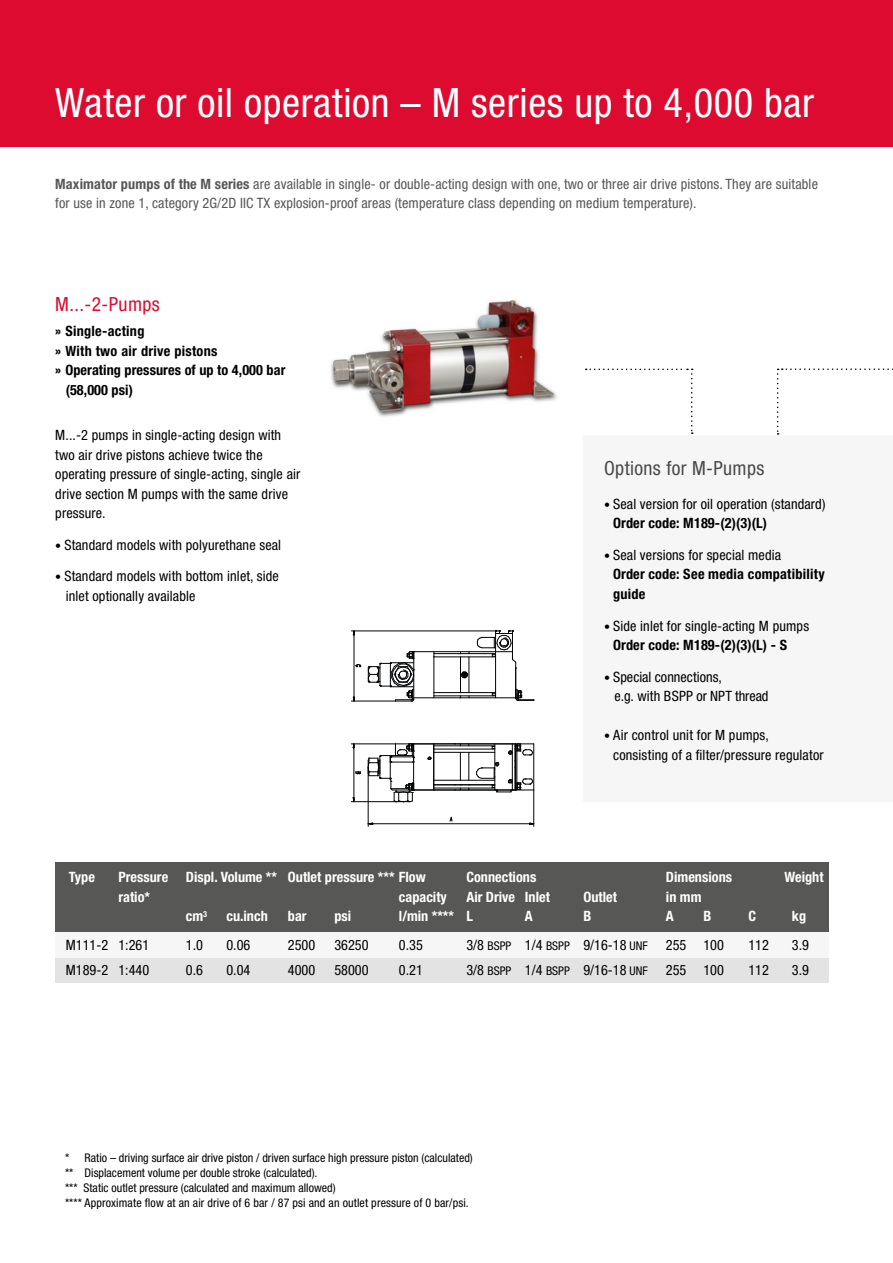
<style>
.page{position:relative;width:893px;height:1263px;background:#fff}
.page>*{position:absolute;margin:0;border:0;box-sizing:border-box;transform-origin:0 0}
.t1{font:condensed 40.5px "Helvetica Neue LT Std";letter-spacing:.015em;color:#fff}
.t2{font:condensed 19.5px "Helvetica Neue LT Std";letter-spacing:.02em;color:#4a4a49}
.t3{font:condensed 19.5px "Helvetica Neue LT Std";letter-spacing:.02em;color:#dd0b2f}
.t4{font:condensed 14.25px/19.5px "Helvetica Neue LT Std";letter-spacing:.01em;color:#000}
.t5{font:condensed 14.25px/19.5px "Helvetica Neue LT Std";letter-spacing:.01em;color:#575756}
.t6{font:700 condensed 14.25px/19.5px "Helvetica Neue LT Std";letter-spacing:.015em;color:#000}
.t7{font:700 condensed 14.25px "Helvetica Neue LT Std";color:#fff}
.t8{font:condensed 12px/15px "Helvetica Neue LT Std";color:#000}
.s1{font-weight:700}
.s2{font-size:12px}
.s3{font-weight:400;font-size:12px}
.s4{font-weight:400}
</style>
<div class="page">
<div style="left:0;top:0;width:893px;height:146px;background:#dd0b2f"></div>
<div style="left:584px;top:435px;width:309px;height:366px;background:#f6f6f6"></div>
<svg style="left:586px;top:369px;width:107px;height:65px"></svg>
<svg style="left:777px;top:368px;width:116px;height:67px"></svg>
<img style="left:331px;top:300px;width:226px;height:117px">
<hr style="left:495px;top:633px;width:1px;height:65px;background:#010203">
<hr style="left:515px;top:662px;width:1px;height:36px;background:#010203">
<hr style="left:414px;top:697px;width:102px;height:1px;background:#010203">
<hr style="left:434px;top:695px;width:62px;height:1px;background:#010203">
<hr style="left:433px;top:652px;width:1px;height:46px;background:#010203">
<hr style="left:434px;top:692px;width:62px;height:1px;background:#010203">
<hr style="left:434px;top:656px;width:62px;height:1px;background:#010203">
<hr style="left:434px;top:653px;width:62px;height:1px;background:#010203">
<hr style="left:414px;top:651px;width:98px;height:1px;background:#010203">
<svg style="left:476px;top:630px;width:41px;height:38px"></svg>
<svg style="left:515px;top:689px;width:19px;height:12px"></svg>
<hr style="left:460px;top:657px;width:1px;height:36px;background:#010203">
<svg style="left:461px;top:671px;width:8px;height:8px"></svg>
<hr style="left:469px;top:657px;width:1px;height:36px;background:#010203">
<hr style="left:351px;top:630px;width:145px;height:1px;background:#010203">
<hr style="left:351px;top:701px;width:45px;height:1px;background:#010203">
<hr style="left:354px;top:631px;width:1px;height:70px;background:#010203">
<svg style="left:352px;top:651px;width:63px;height:51px"></svg>
<hr style="left:434px;top:745px;width:61px;height:1px;background:#010203">
<hr style="left:434px;top:780px;width:61px;height:1px;background:#010203">
<hr style="left:434px;top:752px;width:61px;height:1px;background:#010203">
<hr style="left:434px;top:743px;width:81px;height:1px;background:#010203">
<hr style="left:434px;top:788px;width:61px;height:1px;background:#010203">
<hr style="left:434px;top:784px;width:61px;height:1px;background:#010203">
<hr style="left:434px;top:790px;width:61px;height:1px;background:#010203">
<hr style="left:434px;top:749px;width:61px;height:1px;background:#010203">
<svg style="left:454px;top:743px;width:7px;height:3px"></svg>
<svg style="left:468px;top:752px;width:2px;height:38px"></svg>
<svg style="left:454px;top:752px;width:7px;height:39px"></svg>
<svg style="left:367px;top:743px;width:67px;height:60px"></svg>
<svg style="left:476px;top:743px;width:58px;height:49px"></svg>
<hr style="left:368px;top:767px;width:1px;height:59px;background:#010203">
<hr style="left:533px;top:790px;width:1px;height:36px;background:#010203">
<hr style="left:368px;top:823px;width:166px;height:1px;background:#010203">
<svg style="left:367px;top:822px;width:7px;height:3px"></svg>
<svg style="left:529px;top:822px;width:6px;height:3px"></svg>
<svg style="left:449px;top:816px;width:4px;height:6px"></svg>
<hr style="left:351px;top:743px;width:44px;height:1px;background:#010203">
<hr style="left:351px;top:801px;width:45px;height:1px;background:#010203">
<hr style="left:353px;top:744px;width:1px;height:58px;background:#010203">
<svg style="left:352px;top:743px;width:3px;height:6px"></svg>
<svg style="left:355px;top:771px;width:6px;height:4px"></svg>
<div style="left:55px;top:957px;width:774px;height:26px;background:#e3e3e3"></div>
<div style="left:55px;top:862px;width:774px;height:70px;background:#575756"></div>
<div style="left:55px;top:932px;width:774px;height:26px;background:#f6f6f6"></div>
<h1 class="t1" style="left:55px;top:80px;width:760px">Water or oil operation – M series up to 4,000 bar</h1>
<p class="t5" style="left:55px;top:174px;width:764px"><span class="s1">Maximator pumps of the M series</span> are available in single- or double-acting design with one, two or three air drive pistons. They are suitable for use in zone 1, category 2G/2D IIC TX explosion-proof areas (temperature class depending on medium temperature).</p>
<h2 class="t3" style="left:55px;top:293px;width:106px">M...-2-Pumps</h2>
<p class="t6" style="left:55px;top:321px;width:91px">» Single-acting</p>
<p class="t6" style="left:55px;top:341px;width:164px">» With two air drive pistons</p>
<p class="t6" style="left:55px;top:360px;width:232px">» Operating pressures of up to 4,000 bar</p>
<p class="t6" style="left:66px;top:380px;width:69px">(58,000 psi)</p>
<p class="t4" style="left:55px;top:425px;width:247px">M...-2 pumps in single-acting design with two air drive pistons achieve twice the operating pressure of single-acting, single air drive section M pumps with the same drive pressure.</p>
<p class="t4" style="left:55px;top:535px;width:227px"><span class="s2">•</span> Standard models with polyurethane seal</p>
<p class="t4" style="left:66px;top:566px;width:215px;text-indent:-11px"><span class="s2">•</span> Standard models with bottom inlet, side inlet optionally available</p>
<h2 class="t2" style="left:604px;top:457px;width:162px">Options for M-Pumps</h2>
<p class="t4" style="left:613px;top:494px;width:214px;text-indent:-9px"><span class="s2">•</span> Seal version for oil operation (standard)<br><span class="s1">Order code: M189-(2)(3)(L)</span></p>
<p class="t6" style="left:613px;top:545px;width:213px;text-indent:-9px"><span class="s3">•</span> <span class="s4">Seal versions for special media<br></span>Order code: See media compatibility guide</p>
<p class="t4" style="left:613px;top:616px;width:198px;text-indent:-9px"><span class="s2">•</span> Side inlet for single-acting M pumps<br><span class="s1">Order code: M189-(2)(3)(L) - S</span></p>
<p class="t4" style="left:614px;top:667px;width:156px;text-indent:-10px"><span class="s2">•</span> Special connections,<br>e.g. with BSPP or NPT thread</p>
<p class="t4" style="left:613px;top:725px;width:212px;text-indent:-9px"><span class="s2">•</span> Air control unit for M pumps, consisting of a filter/pressure regulator</p>
<p class="t7" style="left:69px;top:869px;width:28px">Type</p>
<p class="t7" style="left:118px;top:869px;width:309px">Pressure Displ. Volume ** Outlet pressure *** Flow</p>
<p class="t7" style="left:466px;top:869px;width:71px">Connections</p>
<p class="t7" style="left:666px;top:869px;width:68px">Dimensions</p>
<p class="t7" style="left:784px;top:869px;width:41px">Weight</p>
<p class="t7" style="left:118px;top:888px;width:33px">ratio*</p>
<p class="t7" style="left:399px;top:888px;width:49px">capacity</p>
<p class="t7" style="left:466px;top:888px;width:85px">Air Drive Inlet</p>
<p class="t7" style="left:583px;top:888px;width:35px">Outlet</p>
<p class="t7" style="left:666px;top:888px;width:37px">in mm</p>
<p class="t7" style="left:186px;top:908px;width:23px">cm<sup>3</sup></p>
<p class="t7" style="left:226px;top:908px;width:43px">cu.inch</p>
<p class="t7" style="left:288px;top:908px;width:20px">bar</p>
<p class="t7" style="left:334px;top:908px;width:18px">psi</p>
<p class="t7" style="left:399px;top:908px;width:76px">l/min **** L</p>
<p class="t7" style="left:525px;top:908px;width:9px">A</p>
<p class="t7" style="left:583px;top:908px;width:9px">B</p>
<p class="t7" style="left:666px;top:908px;width:9px">A</p>
<p class="t7" style="left:703px;top:908px;width:9px">B</p>
<p class="t7" style="left:748px;top:908px;width:9px">C</p>
<p class="t7" style="left:792px;top:908px;width:16px">kg</p>
<p class="t4" style="left:66px;top:935px;width:85px">M111-2 1:261</p>
<p class="t4" style="left:186px;top:935px;width:19px">1.0</p>
<p class="t4" style="left:226px;top:935px;width:25px">0.06</p>
<p class="t4" style="left:288px;top:935px;width:29px">2500</p>
<p class="t4" style="left:334px;top:935px;width:36px">36250</p>
<p class="t4" style="left:399px;top:935px;width:25px">0.35</p>
<p class="t4" style="left:466px;top:935px;width:183px">3/8 <span class="s2">BSPP</span> 1/4 <span class="s2">BSPP</span> 9/16-18 <span class="s2">UNF</span></p>
<p class="t4" style="left:666px;top:935px;width:60px">255 100</p>
<p class="t4" style="left:748px;top:935px;width:22px">112</p>
<p class="t4" style="left:792px;top:935px;width:19px">3.9</p>
<p class="t4" style="left:66px;top:960px;width:85px">M189-2 1:440</p>
<p class="t4" style="left:186px;top:960px;width:19px">0.6</p>
<p class="t4" style="left:226px;top:960px;width:25px">0.04</p>
<p class="t4" style="left:288px;top:960px;width:29px">4000</p>
<p class="t4" style="left:334px;top:960px;width:36px">58000</p>
<p class="t4" style="left:399px;top:960px;width:25px">0.21</p>
<p class="t4" style="left:466px;top:960px;width:183px">3/8 <span class="s2">BSPP</span> 1/4 <span class="s2">BSPP</span> 9/16-18 <span class="s2">UNF</span></p>
<p class="t4" style="left:666px;top:960px;width:60px">255 100</p>
<p class="t4" style="left:748px;top:960px;width:22px">112</p>
<p class="t4" style="left:792px;top:960px;width:19px">3.9</p>
<p class="t8" style="left:65px;top:1150px;width:409px">* Ratio – driving surface air drive piston / driven surface high pressure piston (calculated) ** Displacement volume per double stroke (calculated).<br>*** Static outlet pressure (calculated and maximum allowed)<br>**** Approximate flow at an air drive of 6 bar / 87 psi and an outlet pressure of 0 bar/psi.</p>
</div>
